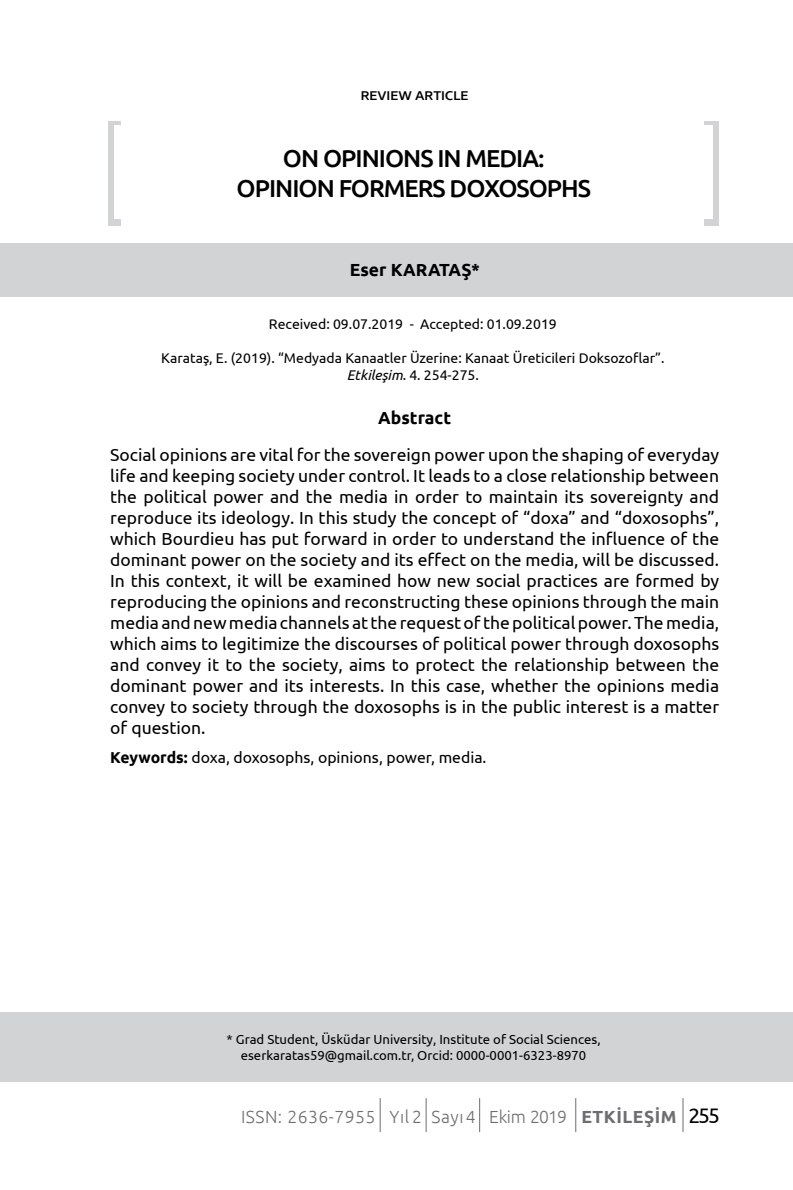
<style>
.page{position:relative;width:793px;height:1190px;background:#fff}
.page>*{position:absolute;margin:0;border:0;box-sizing:border-box;transform-origin:0 0}
.t1{font:500 24.5px/29.4px "Ubuntu";letter-spacing:-.04em;color:#000;text-align:center}
.t2{font:17.5px/21px "Ubuntu";color:#000;text-align:justify}
.t3{font:300 17.5px "Ubuntu";letter-spacing:.03em;color:#6d6e71}
.t4{font:700 17.5px "Ubuntu";color:#000}
.t5{font:15.75px "Ubuntu";color:#000}
.t6{font:14px/16.8px "Ubuntu";color:#000;text-align:center}
.t7{font:14px "Concord";color:#000}
.t8{font:13.12px/15.8px "Ubuntu";color:#000;text-align:center}
.s1{font-style:italic}
.s2{font-weight:700}
.s3{font-weight:400;font-size:21px;color:#000}
</style>
<div class="page">
<hr style="left:682px;top:1098px;width:1px;height:33px;background:#6d6e71">
<hr style="left:575px;top:1098px;width:1px;height:33px;background:#6d6e71">
<hr style="left:425px;top:1098px;width:1px;height:33px;background:#6d6e71">
<hr style="left:479px;top:1098px;width:1px;height:33px;background:#6d6e71">
<hr style="left:380px;top:1098px;width:1px;height:33px;background:#6d6e71">
<div style="left:0;top:1012px;width:793px;height:69px;background:#d1d3d4"></div>
<div style="left:0;top:243px;width:793px;height:53px;background:#d1d3d4"></div>
<div style="left:109px;top:121px;width:610px;height:105px;background:#d1d3d4"></div>
<div style="left:122px;top:115px;width:582px;height:116px;background:#fff"></div>
<div style="left:114px;top:125px;width:598px;height:94px;background:#fff"></div>
<p class="t7" style="left:361px;top:87px;width:109px">REVIEW ARTICLE</p>
<h1 class="t1" style="left:236px;top:143px;width:356px">ON OPINIONS IN MEDIA:<br>OPINION FORMERS DOXOSOPHS</h1>
<p class="t4" style="left:350px;top:259px;width:131px">Eser KARATAŞ*</p>
<p class="t6" style="left:269px;top:315px;width:289px">Received: 09.07.2019 - Accepted: 01.09.2019</p>
<p class="t6" style="left:161px;top:349px;width:505px">Karataş, E. (2019). “Medyada Kanaatler Üzerine: Kanaat Üreticileri Doksozoflar”.<br><span class="s1">Etkileşim</span>. 4. 254-275.</p>
<p class="t4" style="left:378px;top:407px;width:74px">Abstract</p>
<p class="t2" style="left:110px;top:443px;width:610px">Social opinions are vital for the sovereign power upon the shaping of everyday life and keeping society under control. It leads to a close relationship between the political power and the media in order to maintain its sovereignty and reproduce its ideology. In this study the concept of “doxa” and “doxosophs”, which Bourdieu has put forward in order to understand the influence of the dominant power on the society and its effect on the media, will be discussed.<br>In this context, it will be examined how new social practices are formed by reproducing the opinions and reconstructing these opinions through the main media and new media channels at the request of the political power. The media, which aims to legitimize the discourses of political power through doxosophs and convey it to the society, aims to protect the relationship between the dominant power and its interests. In this case, whether the opinions media convey to society through the doxosophs is in the public interest is a matter of question.</p>
<p class="t5" style="left:110px;top:748px;width:377px"><span class="s2">Keywords:</span> doxa, doxosophs, opinions, power, media.</p>
<p class="t8" style="left:226px;top:1030px;width:375px">* Grad Student, Üsküdar University, Institute of Social Sciences, eserkaratas59@gmail.com.tr, Orcid: 0000-0001-6323-8970</p>
<p class="t3" style="left:241px;top:1106px;width:480px">ISSN: 2636-7955 Yıl 2 Sayı4 Ekim 2019 <span class="s2">ETKİLEŞİM</span> <span class="s3">255</span></p>
</div>
